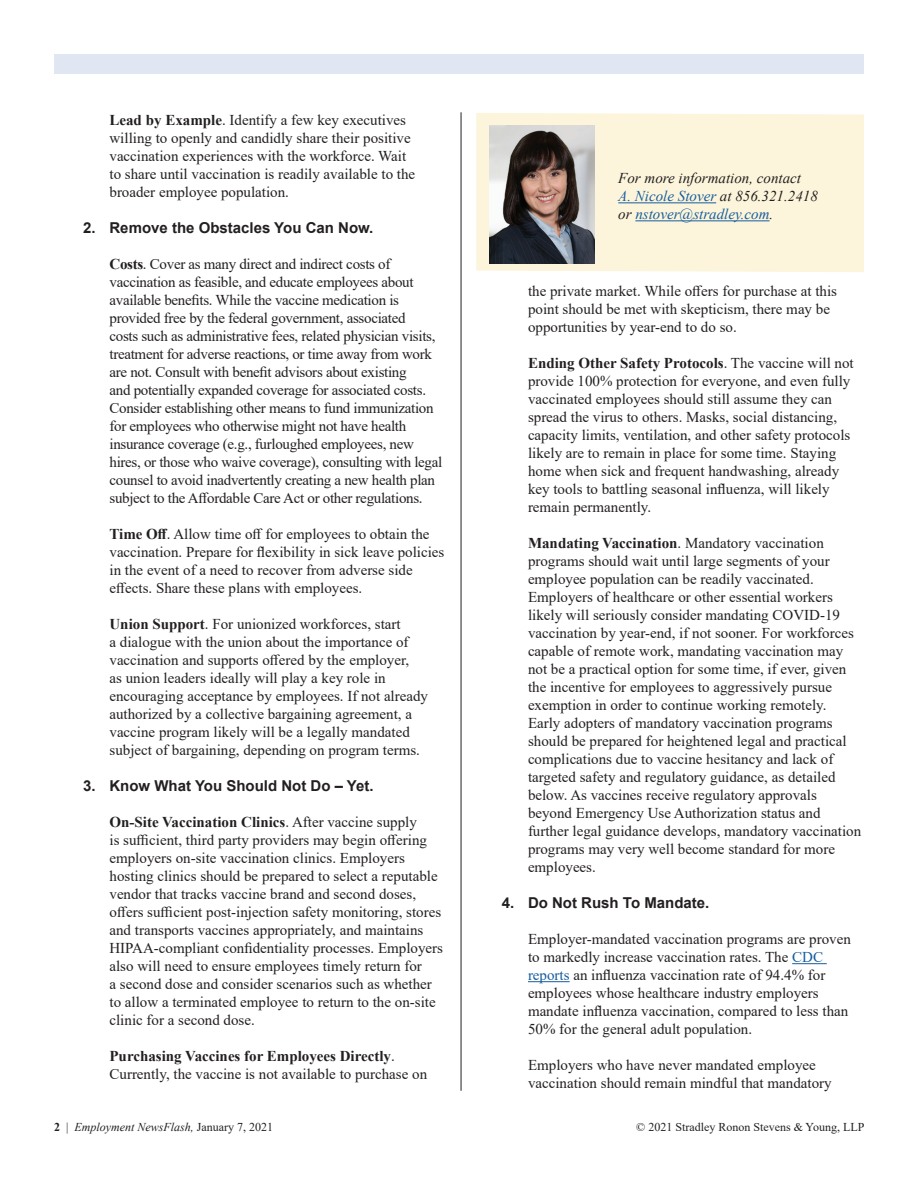
<style>
.page{position:relative;width:918px;height:1188px;background:#fff}
.page>*{position:absolute;margin:0;border:0;box-sizing:border-box;transform-origin:0 0}
.t1{font:15px/18px "Times New Roman";color:#231f20}
.t2{font:15px/18px "Times New Roman";letter-spacing:-.02em;color:#231f20}
.t3{font:700 15px "Arial";color:#231f20}
.t4{font:italic 15px/18px "Times New Roman";color:#231f20}
.t5{font:italic 12px "Times New Roman";color:#231f20}
.t6{font:12px "Times New Roman";color:#231f20}
.s1{font-weight:700}
.s2{color:#175d9e}
.s3{font-weight:700;font-style:normal}
.s4{font-style:normal}
</style>
<div class="page">
<hr style="left:792px;top:963px;width:35px;height:1px;background:#175d9e">
<hr style="left:528px;top:981px;width:42px;height:1px;background:#175d9e">
<div style="left:54px;top:54px;width:810px;height:19px;background:#e0e6f2"></div>
<div style="left:476px;top:113px;width:388px;height:159px;background:#fcf5db"></div>
<hr style="left:618px;top:202px;width:98px;height:1px;background:#175d9e">
<hr style="left:635px;top:220px;width:135px;height:1px;background:#175d9e">
<img style="left:489px;top:125px;width:106px;height:138px">
<hr style="left:461px;top:112px;width:1px;height:979px;background:#231f20">
<p class="t1" style="left:110px;top:110px;width:307px"><span class="s1">Lead by Example</span>. Identify a few key executives willing to openly and candidly share their positive vaccination experiences with the workforce. Wait to share until vaccination is readily available to the broader employee population.</p>
<p class="t3" style="left:83px;top:217px;width:292px">2. Remove the Obstacles You Can Now.</p>
<p class="t2" style="left:110px;top:254px;width:334px"><span class="s1">Costs</span>. Cover as many direct and indirect costs of vaccination as feasible, and educate employees about available benefits. While the vaccine medication is provided free by the federal government, associated<br>costs such as administrative fees, related physician visits, treatment for adverse reactions, or time away from work are not. Consult with benefit advisors about existing<br>and potentially expanded coverage for associated costs.<br>Consider establishing other means to fund immunization for employees who otherwise might not have health insurance coverage (e.g., furloughed employees, new hires, or those who waive coverage), consulting with legal counsel to avoid inadvertently creating a new health plan subject to the Affordable Care Act or other regulations.</p>
<p class="t1" style="left:110px;top:524px;width:336px"><span class="s1">Time Off</span>. Allow time off for employees to obtain the vaccination. Prepare for flexibility in sick leave policies in the event of a need to recover from adverse side effects. Share these plans with employees.</p>
<p class="t1" style="left:110px;top:614px;width:320px"><span class="s1">Union Support</span>. For unionized workforces, start<br>a dialogue with the union about the importance of vaccination and supports offered by the employer,<br>as union leaders ideally will play a key role in encouraging acceptance by employees. If not already authorized by a collective bargaining agreement, a vaccine program likely will be a legally mandated subject of bargaining, depending on program terms.</p>
<p class="t3" style="left:83px;top:775px;width:292px">3. Know What You Should Not Do – Yet.</p>
<p class="t1" style="left:110px;top:812px;width:335px"><span class="s1">On-Site Vaccination Clinics</span>. After vaccine supply<br>is sufficient, third party providers may begin offering employers on-site vaccination clinics. Employers hosting clinics should be prepared to select a reputable vendor that tracks vaccine brand and second doses, offers sufficient post-injection safety monitoring, stores and transports vaccines appropriately, and maintains HIPAA-compliant confidentiality processes. Employers also will need to ensure employees timely return for<br>a second dose and consider scenarios such as whether to allow a terminated employee to return to the on-site clinic for a second dose.</p>
<p class="t1" style="left:110px;top:1046px;width:319px"><span class="s1">Purchasing Vaccines for Employees Directly</span>.<br>Currently, the vaccine is not available to purchase on</p>
<p class="t4" style="left:618px;top:169px;width:201px">For more information, contact<br><span class="s2">A. Nicole Stover</span> at 856.321.2418 or <span class="s2">nstover@stradley.com</span>.</p>
<p class="t1" style="left:528px;top:282px;width:311px">the private market. While offers for purchase at this point should be met with skepticism, there may be opportunities by year-end to do so.</p>
<p class="t1" style="left:528px;top:354px;width:327px"><span class="s1">Ending Other Safety Protocols</span>. The vaccine will not provide 100% protection for everyone, and even fully vaccinated employees should still assume they can spread the virus to others. Masks, social distancing, capacity limits, ventilation, and other safety protocols likely are to remain in place for some time. Staying home when sick and frequent handwashing, already key tools to battling seasonal influenza, will likely remain permanently.</p>
<p class="t1" style="left:528px;top:534px;width:335px"><span class="s1">Mandating Vaccination</span>. Mandatory vaccination programs should wait until large segments of your employee population can be readily vaccinated.<br>Employers of healthcare or other essential workers likely will seriously consider mandating COVID-19 vaccination by year-end, if not sooner. For workforces capable of remote work, mandating vaccination may not be a practical option for some time, if ever, given the incentive for employees to aggressively pursue exemption in order to continue working remotely.<br>Early adopters of mandatory vaccination programs should be prepared for heightened legal and practical complications due to vaccine hesitancy and lack of targeted safety and regulatory guidance, as detailed below. As vaccines receive regulatory approvals beyond Emergency Use Authorization status and further legal guidance develops, mandatory vaccination programs may very well become standard for more employees.</p>
<p class="t3" style="left:502px;top:892px;width:209px">4. Do Not Rush To Mandate.</p>
<p class="t1" style="left:528px;top:930px;width:324px">Employer-mandated vaccination programs are proven to markedly increase vaccination rates. The <span class="s2">CDC reports</span> an influenza vaccination rate of 94.4% for employees whose healthcare industry employers mandate influenza vaccination, compared to less than 50% for the general adult population.</p>
<p class="t1" style="left:528px;top:1056px;width:305px">Employers who have never mandated employee vaccination should remain mindful that mandatory</p>
<p class="t5" style="left:54px;top:1119px;width:221px"><span class="s3">2</span> <span class="s4">|</span> Employment NewsFlash, <span class="s4">January 7, 2021</span></p>
<p class="t6" style="left:636px;top:1119px;width:230px">© 2021 Stradley Ronon Stevens &amp; Young, LLP</p>
</div>
